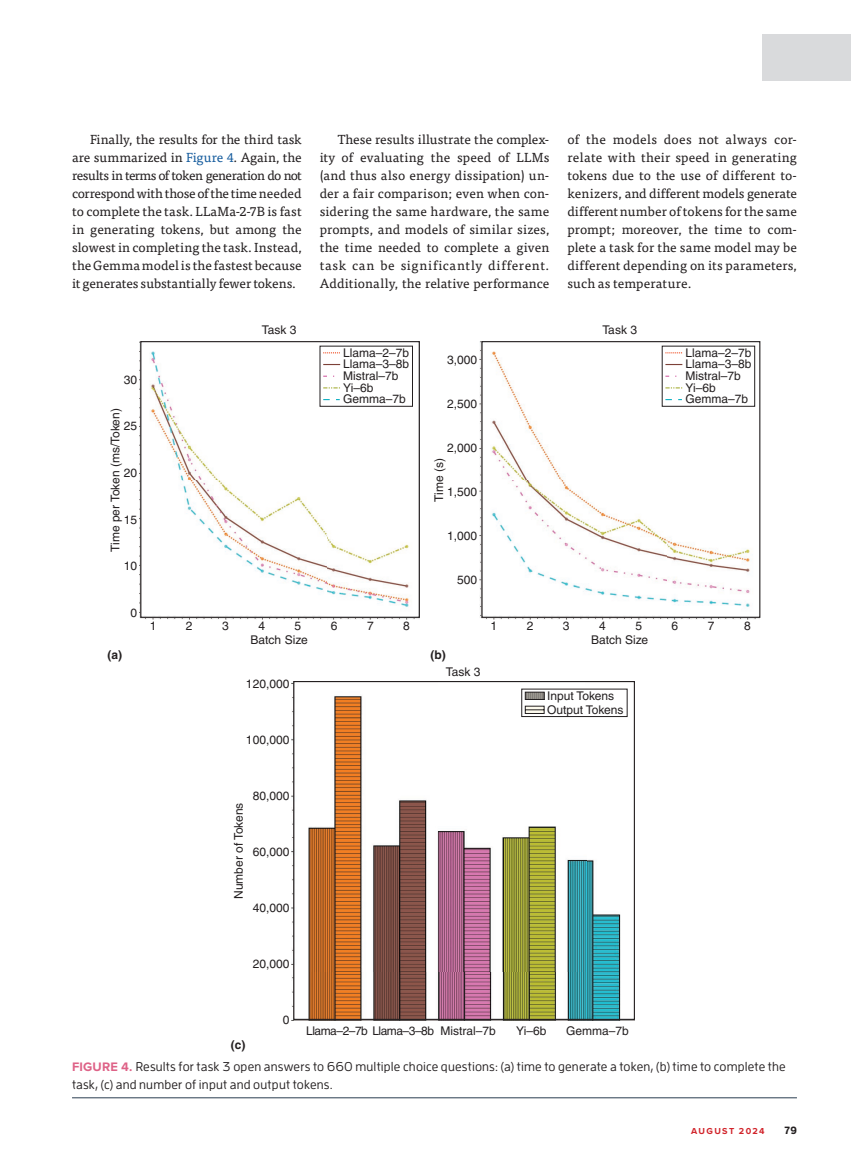
<style>
.page{position:relative;width:851px;height:1161px;background:#fff}
.page>*{position:absolute;margin:0;border:0;box-sizing:border-box;transform-origin:0 0}
.t1{font:13.2px/18px "Tisa Pro";letter-spacing:.005em;color:#231f20;text-align:justify}
.t2{font:500 12.75px/18px "Enzo OT";letter-spacing:.015em;color:#231f20}
.t3{font:12px/11.7px "Helvetica";color:#231f20}
.t4{font:12px "Helvetica";letter-spacing:-.04em;color:#231f20}
.t5{font:700 12px "Helvetica";color:#231f20}
.t6{font:700 10.5px "Enzo OT";color:#231f20}
.t7{font:700 9px "Proxima Nova";letter-spacing:.15em;color:#d1232a}
.s1{color:#175d9e}
.s2{font-family:"Proxima Nova";font-weight:700;color:#de6287}
</style>
<div class="page">
<div style="left:762px;top:34px;width:88px;height:47px;background:#d9dadc"></div>
<hr style="left:72px;top:1098px;width:724px;height:1px;background:#2a3d50">
<svg style="left:140px;top:341px;width:621px;height:680px"></svg>
<p class="t1" style="left:72px;top:130px;width:231px;text-indent:18px">Finally, the results for the third task are summarized in <span class="s1">Figure 4</span>. Again, the results in terms of token generation do not correspond with those of the time needed to complete the task. LLaMa-2-7B is fast in generating tokens, but among the slowest in completing the task. Instead, the Gemma model is the fastest because it generates substantially fewer tokens.</p>
<p class="t1" style="left:320px;top:130px;width:231px;text-indent:18px">These results illustrate the complex&shy;ity of evaluating the speed of LLMs (and thus also energy dissipation) un&shy;der a fair comparison; even when con&shy;sidering the same hardware, the same prompts, and models of similar sizes, the time needed to complete a given task can be significantly different.<br>Additionally, the relative performance</p>
<p class="t1" style="left:567px;top:130px;width:231px">of the models does not always cor&shy;relate with their speed in generating tokens due to the use of different to&shy;kenizers, and different models generate different number of tokens for the same prompt; moreover, the time to com&shy;plete a task for the same model may be different depending on its parameters, such as temperature.</p>
<p class="t3" style="left:124px;top:374px;width:15px">30</p>
<p class="t3" style="left:109px;top:552px;width:146px;rotate:-90deg">Time per Token (ms/Token)</p>
<p class="t3" style="left:124px;top:420px;width:15px">25</p>
<p class="t3" style="left:124px;top:467px;width:15px">20</p>
<p class="t3" style="left:124px;top:513px;width:15px">15</p>
<p class="t3" style="left:124px;top:560px;width:15px">10</p>
<p class="t3" style="left:130px;top:607px;width:8px">0</p>
<p class="t5" style="left:107px;top:648px;width:16px">(a)</p>
<p class="t3" style="left:150px;top:620px;width:8px">1</p>
<p class="t3" style="left:262px;top:323px;width:36px">Task 3</p>
<p class="t3" style="left:602px;top:323px;width:36px">Task 3</p>
<p class="t3" style="left:343px;top:347px;width:68px">Llama–2–7b<br>Llama–3–8b<br>Mistral–7b<br>Yi–6b<br>Gemma–7b</p>
<p class="t3" style="left:685px;top:347px;width:68px">Llama–2–7b<br>Llama–3–8b<br>Mistral–7b<br>Yi–6b<br>Gemma–7b</p>
<p class="t3" style="left:447px;top:354px;width:32px">3,000</p>
<p class="t3" style="left:447px;top:398px;width:32px">2,500</p>
<p class="t3" style="left:447px;top:442px;width:32px">2,000</p>
<p class="t3" style="left:433px;top:502px;width:45px;rotate:-90deg">Time (s)</p>
<p class="t3" style="left:447px;top:486px;width:32px">1,500</p>
<p class="t3" style="left:447px;top:530px;width:32px">1,000</p>
<p class="t3" style="left:457px;top:574px;width:22px">500</p>
<p class="t3" style="left:186px;top:620px;width:8px">2</p>
<p class="t3" style="left:222px;top:620px;width:8px">3</p>
<p class="t3" style="left:250px;top:619px;width:59px;line-height:13.8px;text-indent:8px">4<br>Batch Size</p>
<p class="t3" style="left:294px;top:620px;width:8px">5</p>
<p class="t3" style="left:331px;top:620px;width:8px">6</p>
<p class="t3" style="left:367px;top:620px;width:8px">7</p>
<p class="t3" style="left:403px;top:620px;width:8px">8</p>
<p class="t3" style="left:246px;top:678px;width:45px">120,000</p>
<p class="t3" style="left:246px;top:734px;width:45px">100,000</p>
<p class="t3" style="left:232px;top:899px;width:98px;rotate:-90deg">Number of Tokens</p>
<p class="t3" style="left:253px;top:790px;width:38px">80,000</p>
<p class="t3" style="left:253px;top:846px;width:38px">60,000</p>
<p class="t3" style="left:253px;top:902px;width:38px">40,000</p>
<p class="t3" style="left:253px;top:958px;width:38px">20,000</p>
<p class="t5" style="left:430px;top:648px;width:17px">(b)</p>
<p class="t3" style="left:446px;top:666px;width:36px">Task 3</p>
<p class="t3" style="left:490px;top:620px;width:8px">1</p>
<p class="t3" style="left:526px;top:620px;width:8px">2</p>
<p class="t3" style="left:563px;top:620px;width:8px">3</p>
<p class="t3" style="left:591px;top:619px;width:59px;line-height:13.8px;text-indent:8px">4<br>Batch Size</p>
<p class="t3" style="left:635px;top:620px;width:8px">5</p>
<p class="t3" style="left:671px;top:620px;width:8px">6</p>
<p class="t3" style="left:707px;top:620px;width:8px">7</p>
<p class="t3" style="left:744px;top:620px;width:8px">8</p>
<p class="t3" style="left:547px;top:688px;width:78px;line-height:14px">Input Tokens<br>Output Tokens</p>
<p class="t5" style="left:231px;top:1037px;width:16px">(c)</p>
<p class="t3" style="left:283px;top:1014px;width:8px">0</p>
<p class="t4" style="left:306px;top:1023px;width:191px">Llama–2–7b Llama–3–8b Mistral–7b</p>
<p class="t3" style="left:516px;top:1025px;width:32px">Yi–6b</p>
<p class="t3" style="left:566px;top:1024px;width:64px">Gemma–7b</p>
<p class="t2" style="left:72px;top:1057px;width:715px"><span class="s2">FIGURE 4.</span> Results for task 3 open answers to 660 multiple choice questions: (a) time to generate a token, (b) time to complete the task, (c) and number of input and output tokens.</p>
<p class="t7" style="left:691px;top:1124px;width:75px">AUGUST 2024</p>
<p class="t6" style="left:784px;top:1124px;width:14px">79</p>
</div>
